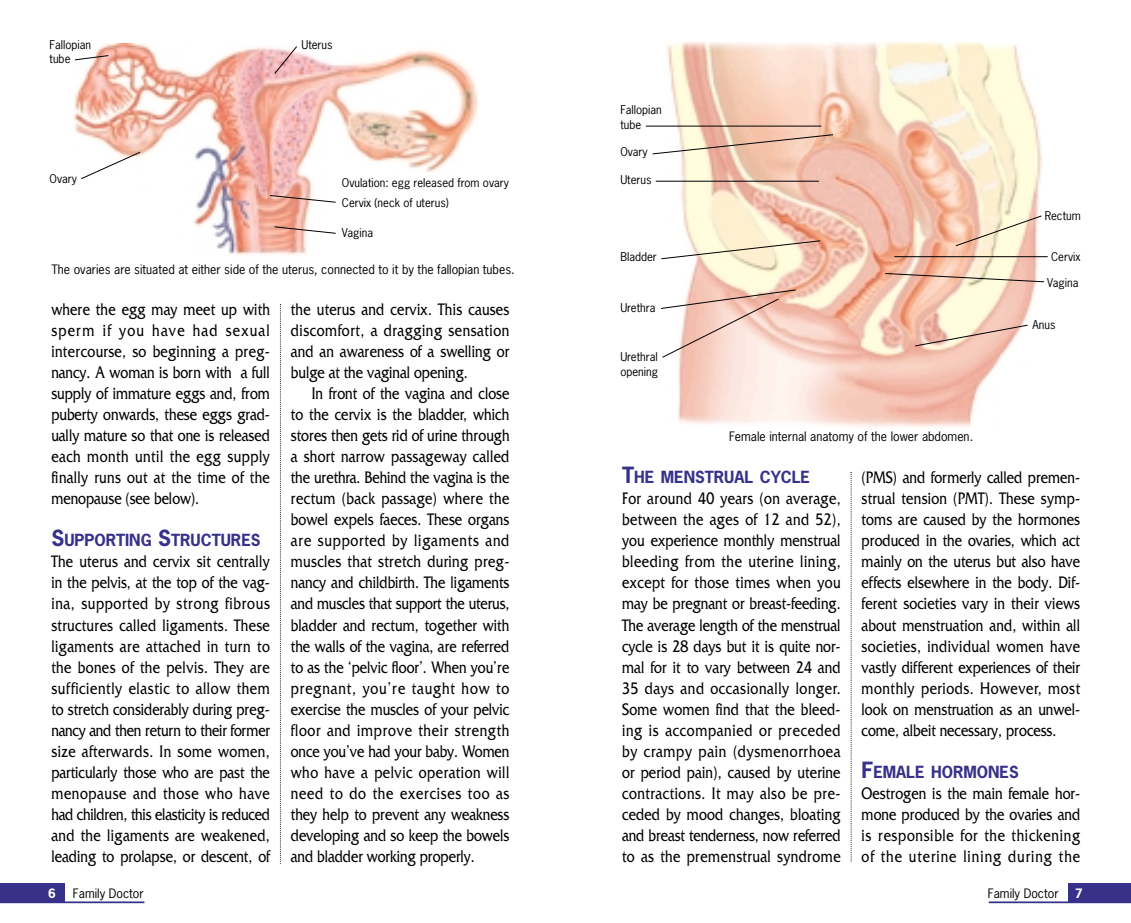
<style>
.page{position:relative;width:1131px;height:923px;background:#fff}
.page>*{position:absolute;margin:0;border:0;box-sizing:border-box;transform-origin:0 0}
.t1{font:17.5px/21px "Friz Quadrata";letter-spacing:.005em;color:#000;text-align:justify;scale:.8 1}
.t2{font:700 15.75px "News Gothic";color:#38318a}
.t3{font:12.25px "News Gothic";color:#000}
.t4{font:700 12.25px "News Gothic";color:#fff}
.t5{font:11.38px/14.9px "News Gothic";color:#000}
.s1{font-size:21px}
</style>
<div class="page">
<img style="left:75px;top:44px;width:403px;height:90px">
<div style="left:1068px;top:883px;width:62px;height:19px;background:#38318a"></div>
<hr style="left:988px;top:901px;width:142px;height:1px;background:#38318a">
<svg style="left:850px;top:472px;width:1px;height:389px"></svg>
<div style="left:0;top:883px;width:65px;height:19px;background:#38318a"></div>
<hr style="left:0;top:901px;width:144px;height:1px;background:#38318a">
<svg style="left:280px;top:358px;width:1px;height:504px"></svg>
<img style="left:663px;top:42px;width:376px;height:385px">
<svg style="left:74px;top:55px;width:35px;height:5px"></svg>
<svg style="left:274px;top:46px;width:23px;height:28px"></svg>
<svg style="left:81px;top:126px;width:967px;height:232px"></svg>
<p class="t5" style="left:50px;top:38px;width:43px">Fallopian tube</p>
<p class="t5" style="left:301px;top:38px;width:33px">Uterus</p>
<p class="t5" style="left:50px;top:172px;width:29px">Ovary</p>
<p class="t5" style="left:342px;top:176px;width:168px">Ovulation: egg released from ovary</p>
<p class="t5" style="left:342px;top:196px;width:108px">Cervix (neck of uterus)</p>
<p class="t5" style="left:342px;top:226px;width:33px">Vagina</p>
<p class="t3" style="left:51px;top:265px;width:465px">The ovaries are situated at either side of the uterus, connected to it by the fallopian tubes.</p>
<p class="t1" style="left:51px;top:300px;width:275px">where the egg may meet up with sperm if you have had sexual intercourse, so beginning a preg&shy;nancy. A woman is born with a full supply of immature eggs and, from puberty onwards, these eggs grad&shy;ually mature so that one is released each month until the egg supply finally runs out at the time of the menopause (see below).</p>
<p class="t2" style="left:51px;top:534px;width:211px"><span class="s1">S</span>UPPORTING <span class="s1">S</span>TRUCTURES</p>
<p class="t1" style="left:51px;top:552px;width:275px">The uterus and cervix sit centrally in the pelvis, at the top of the vag&shy;ina, supported by strong fibrous structures called ligaments. These ligaments are attached in turn to the bones of the pelvis. They are sufficiently elastic to allow them to stretch considerably during preg&shy;nancy and then return to their former size afterwards. In some women, particularly those who are past the menopause and those who have had children, this elasticity is reduced and the ligaments are weakened, leading to prolapse, or descent, of</p>
<p class="t4" style="left:48px;top:887px;width:9px">6</p>
<p class="t3" style="left:73px;top:887px;width:72px">Family Doctor</p>
<p class="t1" style="left:291px;top:300px;width:275px">the uterus and cervix. This causes discomfort, a dragging sensation and an awareness of a swelling or bulge at the vaginal opening.</p>
<p class="t1" style="left:291px;top:384px;width:275px;text-indent:21px">In front of the vagina and close to the cervix is the bladder, which stores then gets rid of urine through a short narrow passageway called the urethra. Behind the vagina is the rectum (back passage) where the bowel expels faeces. These organs are supported by ligaments and muscles that stretch during preg&shy;nancy and childbirth. The ligaments and muscles that support the uterus, bladder and rectum, together with the walls of the vagina, are referred to as the ‘pelvic floor’. When you’re pregnant, you’re taught how to exercise the muscles of your pelvic floor and improve their strength once you’ve had your baby. Women who have a pelvic operation will need to do the exercises too as they help to prevent any weakness developing and so keep the bowels and bladder working properly.</p>
<p class="t5" style="left:620px;top:103px;width:43px">Fallopian tube</p>
<p class="t5" style="left:620px;top:145px;width:29px">Ovary</p>
<p class="t5" style="left:620px;top:173px;width:33px">Uterus</p>
<p class="t5" style="left:620px;top:250px;width:38px">Bladder</p>
<p class="t5" style="left:620px;top:301px;width:37px">Urethra</p>
<p class="t5" style="left:620px;top:350px;width:39px">Urethral opening</p>
<p class="t3" style="left:729px;top:431px;width:246px">Female internal anatomy of the lower abdomen.</p>
<p class="t5" style="left:1044px;top:209px;width:38px">Rectum</p>
<p class="t5" style="left:1051px;top:250px;width:31px">Cervix</p>
<p class="t5" style="left:1047px;top:276px;width:33px">Vagina</p>
<p class="t5" style="left:1032px;top:318px;width:24px">Anus</p>
<p class="t2" style="left:622px;top:471px;width:189px"><span class="s1">T</span>HE MENSTRUAL CYCLE</p>
<p class="t1" style="left:622px;top:489px;width:275px">For around 40 years (on average, between the ages of 12 and 52), you experience monthly menstrual bleeding from the uterine lining, except for those times when you may be pregnant or breast-feeding.<br>The average length of the menstrual cycle is 28 days but it is quite nor&shy;mal for it to vary between 24 and 35 days and occasionally longer.<br>Some women find that the bleed&shy;ing is accompanied or preceded by crampy pain (dysmenorrhoea or period pain), caused by uterine contractions. It may also be pre&shy;ceded by mood changes, bloating and breast tenderness, now referred to as the premenstrual syndrome</p>
<p class="t1" style="left:861px;top:468px;width:275px">(PMS) and formerly called premen&shy;strual tension (PMT). These symp&shy;toms are caused by the hormones produced in the ovaries, which act mainly on the uterus but also have effects elsewhere in the body. Dif&shy;ferent societies vary in their views about menstruation and, within all societies, individual women have vastly different experiences of their monthly periods. However, most look on menstruation as an unwel&shy;come, albeit necessary, process.</p>
<p class="t2" style="left:861px;top:765px;width:159px"><span class="s1">F</span>EMALE HORMONES</p>
<p class="t1" style="left:861px;top:783px;width:275px">Oestrogen is the main female hor&shy;mone produced by the ovaries and is responsible for the thickening of the uterine lining during the</p>
<p class="t3" style="left:987px;top:887px;width:72px">Family Doctor</p>
<p class="t4" style="left:1075px;top:887px;width:9px">7</p>
</div>
